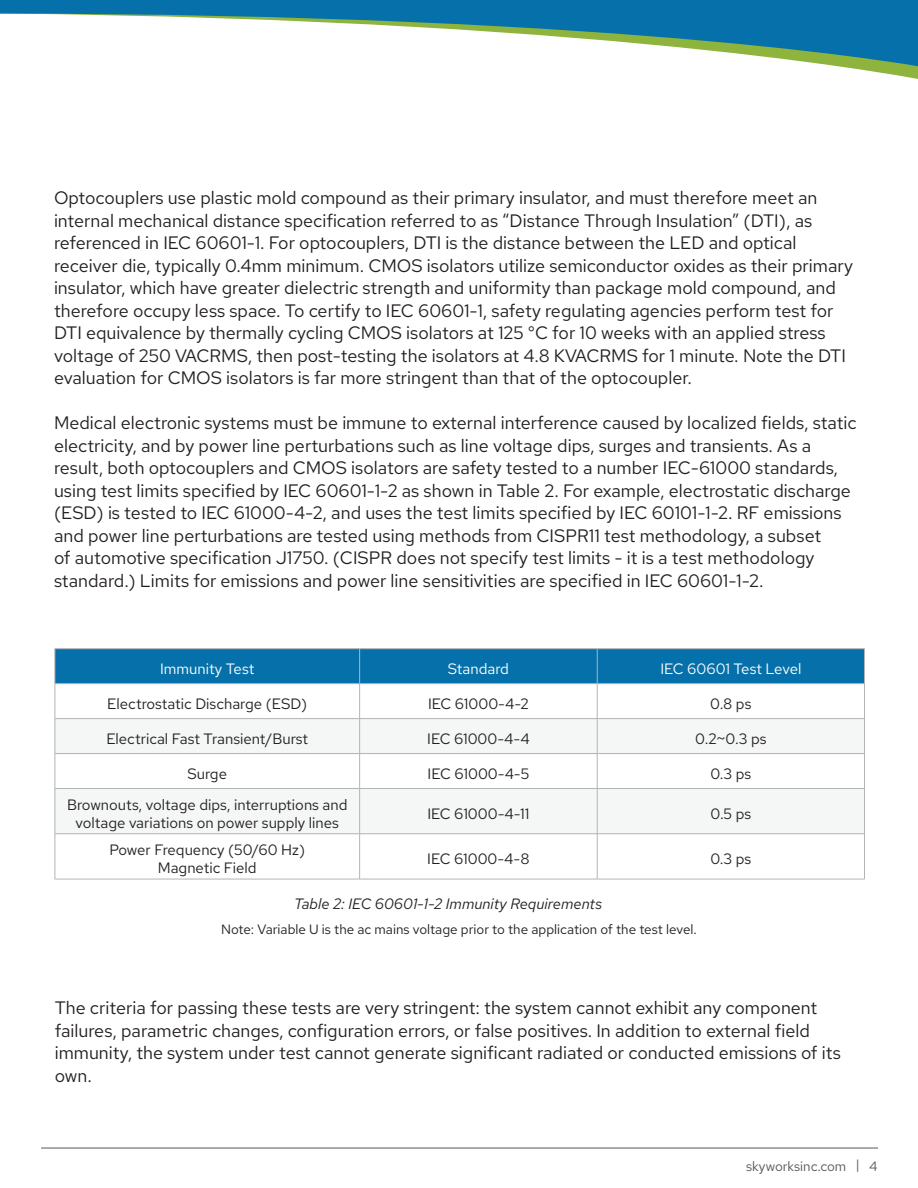
<style>
.page{position:relative;width:918px;height:1188px;background:#fff}
.page>*{position:absolute;margin:0;border:0;box-sizing:border-box;transform-origin:0 0}
.t1{font:18px/22.5px "Red Hat Text";color:#231f20}
.t2{font:15px/18px "Red Hat Text";color:#231f20;text-align:center}
.t3{font:italic 15px "Red Hat Text";color:#231f20}
.t4{font:15px "Red Hat Text";color:#fff}
.t5{font:13.5px "Red Hat Text";color:#231f20}
.t6{font:13.5px "Red Hat Text";color:#57585a}
</style>
<div class="page">
<hr style="left:41px;top:1148px;width:837px;height:1px;background:#57585a">
<svg style="left:857px;top:69px;width:61px;height:10px"></svg>
<svg style="left:0;top:0;width:918px;height:69px"></svg>
<div style="left:56px;top:649px;width:808px;height:34px;background:#0570aa"></div>
<svg style="left:56px;top:719px;width:808px;height:115px;fill:#f5f6f6"></svg>
<hr style="left:55px;top:648px;width:305px;height:1px;background:#b2b4b5">
<hr style="left:55px;top:649px;width:1px;height:34px;background:#b2b4b5">
<hr style="left:360px;top:648px;width:237px;height:1px;background:#b2b4b5">
<hr style="left:359px;top:649px;width:1px;height:34px;background:#b2b4b5">
<hr style="left:597px;top:648px;width:268px;height:1px;background:#b2b4b5">
<hr style="left:597px;top:649px;width:1px;height:34px;background:#b2b4b5">
<hr style="left:864px;top:649px;width:1px;height:34px;background:#b2b4b5">
<hr style="left:55px;top:683px;width:305px;height:1px;background:#b2b4b5">
<hr style="left:55px;top:684px;width:1px;height:34px;background:#b2b4b5">
<hr style="left:360px;top:683px;width:237px;height:1px;background:#b2b4b5">
<hr style="left:359px;top:684px;width:1px;height:34px;background:#b2b4b5">
<hr style="left:597px;top:683px;width:268px;height:1px;background:#b2b4b5">
<hr style="left:597px;top:684px;width:1px;height:34px;background:#b2b4b5">
<hr style="left:864px;top:684px;width:1px;height:34px;background:#b2b4b5">
<hr style="left:55px;top:718px;width:305px;height:1px;background:#b2b4b5">
<hr style="left:55px;top:719px;width:1px;height:34px;background:#b2b4b5">
<hr style="left:360px;top:718px;width:237px;height:1px;background:#b2b4b5">
<hr style="left:359px;top:719px;width:1px;height:34px;background:#b2b4b5">
<hr style="left:597px;top:718px;width:268px;height:1px;background:#b2b4b5">
<hr style="left:597px;top:719px;width:1px;height:34px;background:#b2b4b5">
<hr style="left:864px;top:719px;width:1px;height:34px;background:#b2b4b5">
<hr style="left:55px;top:753px;width:305px;height:1px;background:#b2b4b5">
<hr style="left:55px;top:754px;width:1px;height:34px;background:#b2b4b5">
<hr style="left:360px;top:753px;width:237px;height:1px;background:#b2b4b5">
<hr style="left:359px;top:754px;width:1px;height:34px;background:#b2b4b5">
<hr style="left:597px;top:753px;width:268px;height:1px;background:#b2b4b5">
<hr style="left:597px;top:754px;width:1px;height:34px;background:#b2b4b5">
<hr style="left:864px;top:754px;width:1px;height:34px;background:#b2b4b5">
<hr style="left:55px;top:788px;width:305px;height:1px;background:#b2b4b5">
<hr style="left:55px;top:789px;width:1px;height:45px;background:#b2b4b5">
<hr style="left:360px;top:788px;width:237px;height:1px;background:#b2b4b5">
<hr style="left:359px;top:789px;width:1px;height:45px;background:#b2b4b5">
<hr style="left:597px;top:788px;width:268px;height:1px;background:#b2b4b5">
<hr style="left:597px;top:789px;width:1px;height:45px;background:#b2b4b5">
<hr style="left:864px;top:789px;width:1px;height:45px;background:#b2b4b5">
<hr style="left:55px;top:834px;width:305px;height:1px;background:#b2b4b5">
<hr style="left:55px;top:834px;width:1px;height:45px;background:#b2b4b5">
<hr style="left:360px;top:834px;width:237px;height:1px;background:#b2b4b5">
<hr style="left:359px;top:834px;width:1px;height:45px;background:#b2b4b5">
<hr style="left:597px;top:834px;width:268px;height:1px;background:#b2b4b5">
<hr style="left:597px;top:834px;width:1px;height:45px;background:#b2b4b5">
<hr style="left:864px;top:834px;width:1px;height:45px;background:#b2b4b5">
<hr style="left:55px;top:879px;width:305px;height:1px;background:#b2b4b5">
<hr style="left:360px;top:879px;width:237px;height:1px;background:#b2b4b5">
<hr style="left:597px;top:879px;width:268px;height:1px;background:#b2b4b5">
<p class="t1" style="left:54px;top:187px;width:800px">Optocouplers use plastic mold compound as their primary insulator, and must therefore meet an internal mechanical distance specification referred to as “Distance Through Insulation” (DTI), as referenced in IEC 60601-1. For optocouplers, DTI is the distance between the LED and optical receiver die, typically 0.4mm minimum. CMOS isolators utilize semiconductor oxides as their primary insulator, which have greater dielectric strength and uniformity than package mold compound, and therefore occupy less space. To certify to IEC 60601-1, safety regulating agencies perform test for DTI equivalence by thermally cycling CMOS isolators at 125 °C for 10 weeks with an applied stress voltage of 250 VACRMS, then post-testing the isolators at 4.8 KVACRMS for 1 minute. Note the DTI evaluation for CMOS isolators is far more stringent than that of the optocoupler.</p>
<p class="t1" style="left:54px;top:412px;width:804px">Medical electronic systems must be immune to external interference caused by localized fields, static electricity, and by power line perturbations such as line voltage dips, surges and transients. As a result, both optocouplers and CMOS isolators are safety tested to a number IEC-61000 standards, using test limits specified by IEC 60601-1-2 as shown in Table 2. For example, electrostatic discharge (ESD) is tested to IEC 61000-4-2, and uses the test limits specified by IEC 60101-1-2. RF emissions and power line perturbations are tested using methods from CISPR11 test methodology, a subset<br>of automotive specification J1750. (CISPR does not specify test limits - it is a test methodology standard.) Limits for emissions and power line sensitivities are specified in IEC 60601-1-2.</p>
<p class="t4" style="left:160px;top:659px;width:96px">Immunity Test</p>
<p class="t4" style="left:448px;top:659px;width:63px">Standard</p>
<p class="t4" style="left:660px;top:659px;width:143px">IEC 60601 Test Level</p>
<p class="t2" style="left:107px;top:694px;width:201px">Electrostatic Discharge (ESD)</p>
<p class="t2" style="left:428px;top:694px;width:102px">IEC 61000-4-2</p>
<p class="t2" style="left:710px;top:694px;width:43px">0.8 ps</p>
<p class="t2" style="left:106px;top:729px;width:203px">Electrical Fast Transient/Burst</p>
<p class="t2" style="left:427px;top:729px;width:104px">IEC 61000-4-4</p>
<p class="t2" style="left:695px;top:729px;width:73px">0.2~0.3 ps</p>
<p class="t2" style="left:187px;top:764px;width:41px">Surge</p>
<p class="t2" style="left:428px;top:764px;width:103px">IEC 61000-4-5</p>
<p class="t2" style="left:710px;top:764px;width:42px">0.3 ps</p>
<p class="t2" style="left:67px;top:795px;width:282px">Brownouts, voltage dips, interruptions and voltage variations on power supply lines</p>
<p class="t2" style="left:427px;top:804px;width:103px">IEC 61000-4-11</p>
<p class="t2" style="left:711px;top:804px;width:42px">0.5 ps</p>
<p class="t2" style="left:109px;top:841px;width:197px">Power Frequency (50/60 Hz)</p>
<p class="t2" style="left:158px;top:859px;width:100px">Magnetic Field</p>
<p class="t2" style="left:427px;top:850px;width:104px">IEC 61000-4-8</p>
<p class="t2" style="left:710px;top:850px;width:42px">0.3 ps</p>
<p class="t3" style="left:294px;top:894px;width:309px">Table 2: IEC 60601-1-2 Immunity Requirements</p>
<p class="t5" style="left:221px;top:921px;width:477px">Note: Variable U is the ac mains voltage prior to the application of the test level.</p>
<p class="t1" style="left:55px;top:997px;width:788px">The criteria for passing these tests are very stringent: the system cannot exhibit any component failures, parametric changes, configuration errors, or false positives. In addition to external field immunity, the system under test cannot generate significant radiated or conducted emissions of its own.</p>
<p class="t6" style="left:746px;top:1157px;width:133px">skyworksinc.com | 4</p>
</div>
